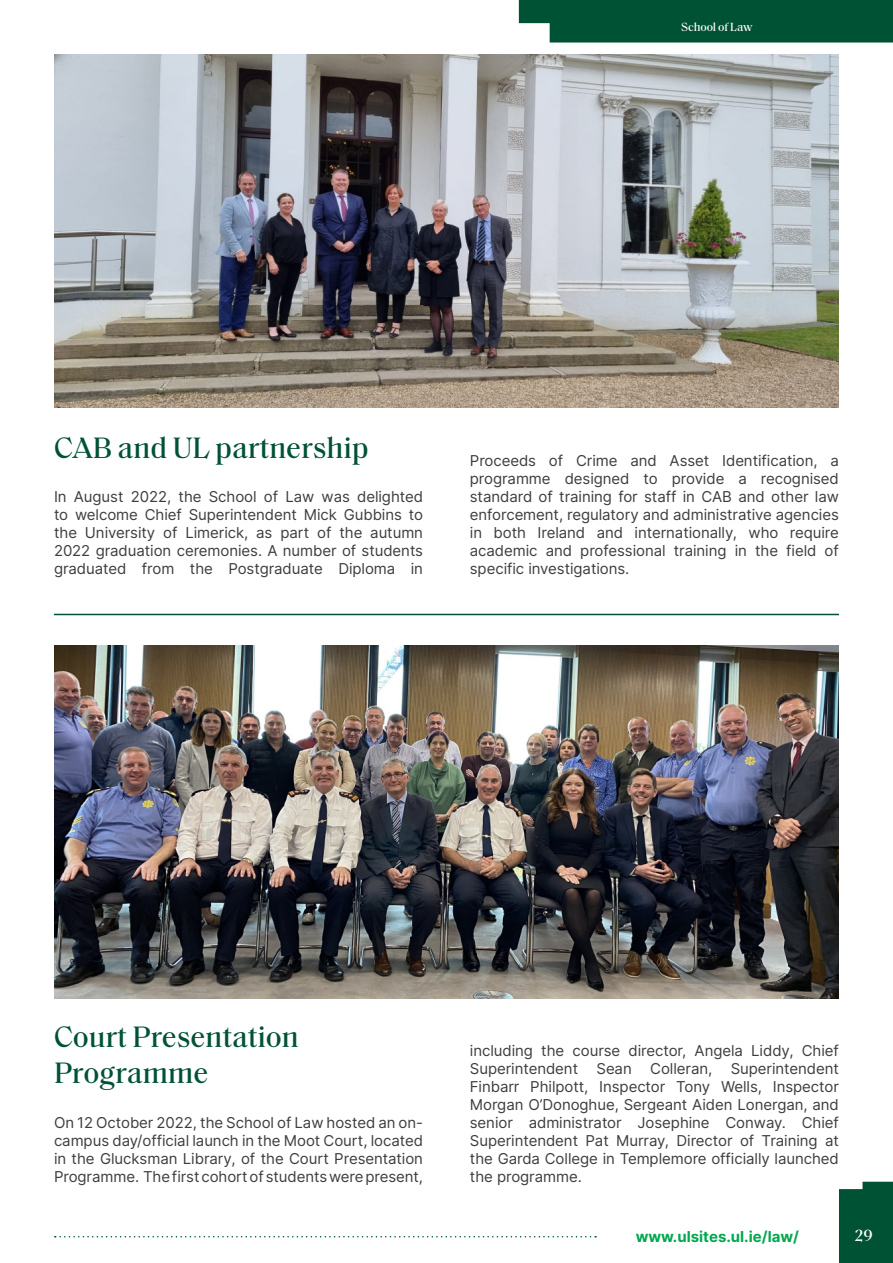
<style>
.page{position:relative;width:893px;height:1263px;background:#fff}
.page>*{position:absolute;margin:0;border:0;box-sizing:border-box;transform-origin:0 0}
.t1{font:500 30px/36px "Saol Text";letter-spacing:-.005em;color:#005235}
.t2{font:500 16.5px "Saol Text";color:#fff}
.t3{font:15px/18px "Inter";letter-spacing:-.005em;color:#3e3e3f;text-align:justify}
.t4{font:700 15px "Inter";color:#00a84e}
.t5{font:500 12px "Saol Text";letter-spacing:-.015em;color:#fff}
</style>
<div class="page">
<div style="left:839px;top:1182px;width:54px;height:81px;background:#005235"></div>
<div style="left:519px;top:0;width:374px;height:43px;background:#005235"></div>
<svg style="left:55px;top:1236px;width:541px;height:1px"></svg>
<img style="left:54px;top:54px;width:785px;height:353px">
<img style="left:54px;top:645px;width:785px;height:353px">
<hr style="left:54px;top:614px;width:785px;height:1px;background:#005235">
<p class="t5" style="left:681px;top:18px;width:73px">School of Law</p>
<p class="t1" style="left:54px;top:427px;width:316px">CAB and UL partnership</p>
<p class="t3" style="left:54px;top:487px;width:371px">In August 2022, the School of Law was delighted to welcome Chief Superintendent Mick Gubbins to the University of Limerick, as part of the autumn 2022 graduation ceremonies. A number of students graduated from the Postgraduate Diploma in</p>
<p class="t3" style="left:470px;top:451px;width:371px">Proceeds of Crime and Asset Identification, a programme designed to provide a recognised standard of training for staff in CAB and other law enforcement, regulatory and administrative agencies in both Ireland and internationally, who require academic and professional training in the field of specific investigations.</p>
<p class="t1" style="left:54px;top:1017px;width:246px">Court Presentation<br>Programme</p>
<p class="t3" style="left:54px;top:1113px;width:371px">On 12 October 2022, the School of Law hosted an on&shy;campus day/official launch in the Moot Court, located in the Glucksman Library, of the Court Presentation Programme. The first cohort of students were present,</p>
<p class="t3" style="left:470px;top:1041px;width:371px">including the course director, Angela Liddy, Chief Superintendent Sean Colleran, Superintendent Finbarr Philpott, Inspector Tony Wells, Inspector Morgan O’Donoghue, Sergeant Aiden Lonergan, and senior administrator Josephine Conway. Chief Superintendent Pat Murray, Director of Training at the Garda College in Templemore officially launched the programme.</p>
<p class="t4" style="left:636px;top:1225px;width:165px">www.ulsites.ul.ie/law/</p>
<p class="t2" style="left:855px;top:1224px;width:19px">29</p>
</div>
